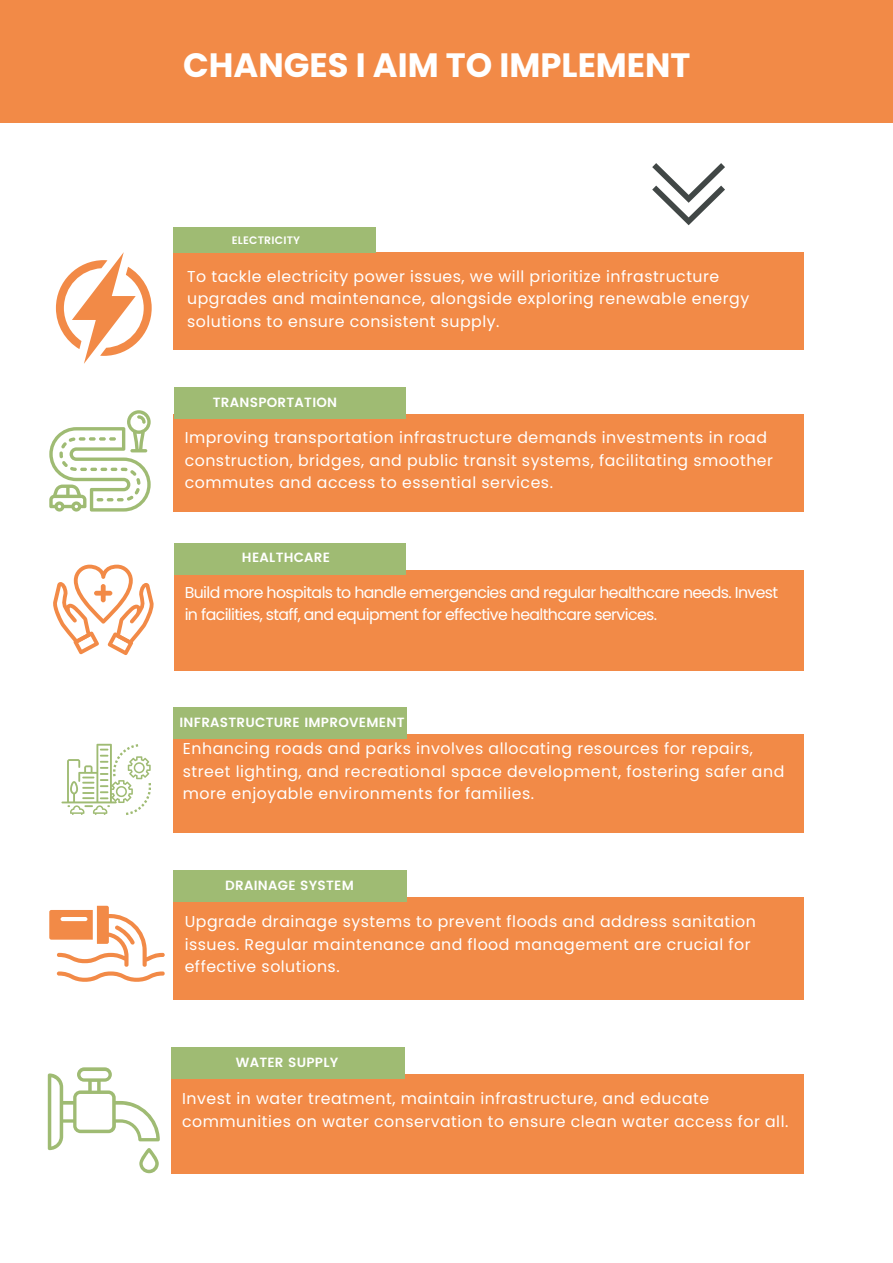
<style>
.page{position:relative;width:893px;height:1263px;background:#fff}
.page>*{position:absolute;margin:0;border:0;box-sizing:border-box;transform-origin:0 0}
.t1{font:700 33.75px "Poppins";color:#fff}
.t2{font:15.75px/22.5px "Poppins";letter-spacing:.03em;color:#fff}
.t3{font:15.75px/22.5px "Poppins";letter-spacing:-.04em;color:#fff}
.t4{font:600 13.35px "Poppins";letter-spacing:.02em;color:#fff}
.t5{font:600 10.8px "Poppins";letter-spacing:.02em;color:#fff}
</style>
<div class="page">
<div style="left:0;top:0;width:893px;height:122px;background:#f28a47"></div>
<div style="left:174px;top:252px;width:630px;height:98px;background:#f28a47"></div>
<div style="left:173px;top:227px;width:203px;height:26px;background:#9fbb73"></div>
<div style="left:174px;top:414px;width:630px;height:98px;background:#f28a47"></div>
<div style="left:174px;top:387px;width:231px;height:31px;background:#9fbb73"></div>
<div style="left:174px;top:570px;width:629px;height:101px;background:#f28a47"></div>
<div style="left:174px;top:543px;width:231px;height:32px;background:#9fbb73"></div>
<div style="left:174px;top:734px;width:630px;height:98px;background:#f28a47"></div>
<div style="left:174px;top:707px;width:233px;height:32px;background:#9fbb73"></div>
<div style="left:174px;top:897px;width:630px;height:102px;background:#f28a47"></div>
<div style="left:174px;top:870px;width:233px;height:32px;background:#9fbb73"></div>
<svg style="left:53px;top:565px;width:101px;height:90px"></svg>
<svg style="left:61px;top:744px;width:90px;height:71px"></svg>
<div style="left:171px;top:1074px;width:633px;height:100px;background:#f28a47"></div>
<div style="left:171px;top:1047px;width:234px;height:32px;background:#9fbb73"></div>
<svg style="left:652px;top:163px;width:73px;height:62px"></svg>
<svg style="left:49px;top:906px;width:116px;height:76px"></svg>
<svg style="left:48px;top:1067px;width:112px;height:106px"></svg>
<svg style="left:56px;top:252px;width:96px;height:112px"></svg>
<svg style="left:49px;top:410px;width:102px;height:101px"></svg>
<h1 class="t1" style="left:183px;top:42px;width:509px">CHANGES I AIM TO IMPLEMENT</h1>
<p class="t5" style="left:232px;top:234px;width:70px">ELECTRICITY</p>
<p class="t2" style="left:187px;top:265px;width:564px">To tackle electricity power issues, we will prioritize infrastructure upgrades and maintenance, alongside exploring renewable energy solutions to ensure consistent supply.</p>
<p class="t4" style="left:213px;top:395px;width:126px">TRANSPORTATION</p>
<p class="t2" style="left:185px;top:427px;width:590px">Improving transportation infrastructure demands investments in road construction, bridges, and public transit systems, facilitating smoother commutes and access to essential services.</p>
<p class="t4" style="left:242px;top:550px;width:90px">HEALTHCARE</p>
<p class="t3" style="left:185px;top:581px;width:595px">Build more hospitals to handle emergencies and regular healthcare needs. Invest in facilities, staff, and equipment for effective healthcare services.</p>
<p class="t4" style="left:179px;top:714px;width:226px">INFRASTRUCTURE IMPROVEMENT</p>
<p class="t2" style="left:183px;top:737px;width:603px">Enhancing roads and parks involves allocating resources for repairs, street lighting, and recreational space development, fostering safer and more enjoyable environments for families.</p>
<p class="t4" style="left:225px;top:877px;width:130px">DRAINAGE SYSTEM</p>
<p class="t2" style="left:185px;top:910px;width:572px">Upgrade drainage systems to prevent floods and address sanitation issues. Regular maintenance and flood management are crucial for effective solutions.</p>
<p class="t4" style="left:236px;top:1054px;width:104px">WATER SUPPLY</p>
<p class="t2" style="left:182px;top:1087px;width:607px">Invest in water treatment, maintain infrastructure, and educate communities on water conservation to ensure clean water access for all.</p>
</div>
